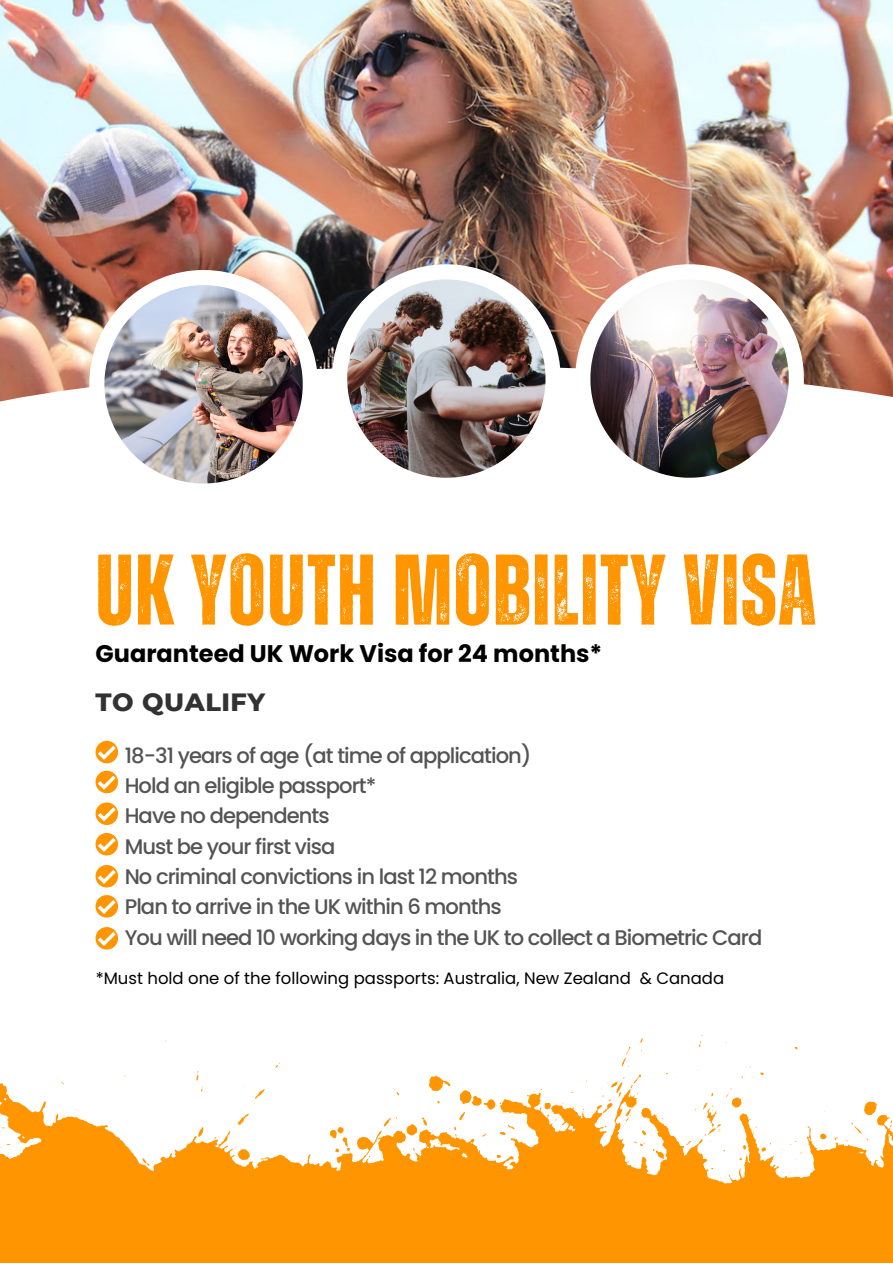
<style>
.page{position:relative;width:893px;height:1264px;background:#fff}
.page>*{position:absolute;margin:0;border:0;box-sizing:border-box;transform-origin:0 0}
.t1{font:700 100.2px "Zuume Rough";letter-spacing:.015em;color:#ff9500}
.t2{font:800 25.5px "Montserrat";letter-spacing:.02em;color:#323232}
.t3{font:700 24px "Poppins";color:#000}
.t4{font:500 21.15px "Poppins";letter-spacing:-.045em;color:#545454}
.t5{font:16.5px "Poppins";color:#000}
</style>
<div class="page">
<svg style="left:95px;top:740px;width:23px;height:23px"></svg>
<svg style="left:95px;top:770px;width:23px;height:23px"></svg>
<svg style="left:95px;top:802px;width:23px;height:23px"></svg>
<svg style="left:95px;top:833px;width:23px;height:22px"></svg>
<svg style="left:95px;top:865px;width:23px;height:22px"></svg>
<svg style="left:95px;top:895px;width:23px;height:22px"></svg>
<svg style="left:95px;top:927px;width:23px;height:22px"></svg>
<img style="left:0;top:0;width:892px;height:366px">
<svg style="left:0;top:366px;width:892px;height:36px"></svg>
<img style="left:332px;top:264px;width:228px;height:138px">
<img style="left:347px;top:279px;width:198px;height:199px">
<svg style="left:89px;top:270px;width:229px;height:214px"></svg>
<img style="left:104px;top:285px;width:199px;height:198px">
<img style="left:575px;top:264px;width:228px;height:138px">
<img style="left:590px;top:279px;width:198px;height:199px">
<svg style="left:0;top:1034px;width:892px;height:228px;fill:#ff9500"></svg>
<p class="t1" style="left:95px;top:544px;width:721px">UKYOUTH MOBILITYVISA</p>
<p class="t3" style="left:95px;top:637px;width:508px">Guaranteed UK Work Visa for 24 months*</p>
<p class="t2" style="left:95px;top:686px;width:171px">TO QUALIFY</p>
<p class="t4" style="left:125px;top:740px;width:408px">18-31 years of age (at time of application)</p>
<p class="t4" style="left:125px;top:770px;width:253px">Hold an eligible passport*</p>
<p class="t4" style="left:125px;top:801px;width:206px">Have no dependents</p>
<p class="t4" style="left:125px;top:831px;width:212px">Must be your first visa</p>
<p class="t4" style="left:125px;top:861px;width:395px">No criminal convictions in last 12 months</p>
<p class="t4" style="left:125px;top:892px;width:378px">Plan to arrive in the UK within 6 months</p>
<p class="t4" style="left:125px;top:922px;width:639px">You will need 10 working days in the UK to collect a Biometric Card</p>
<p class="t5" style="left:96px;top:966px;width:630px">*Must hold one of the following passports: Australia, New Zealand &amp; Canada</p>
</div>
